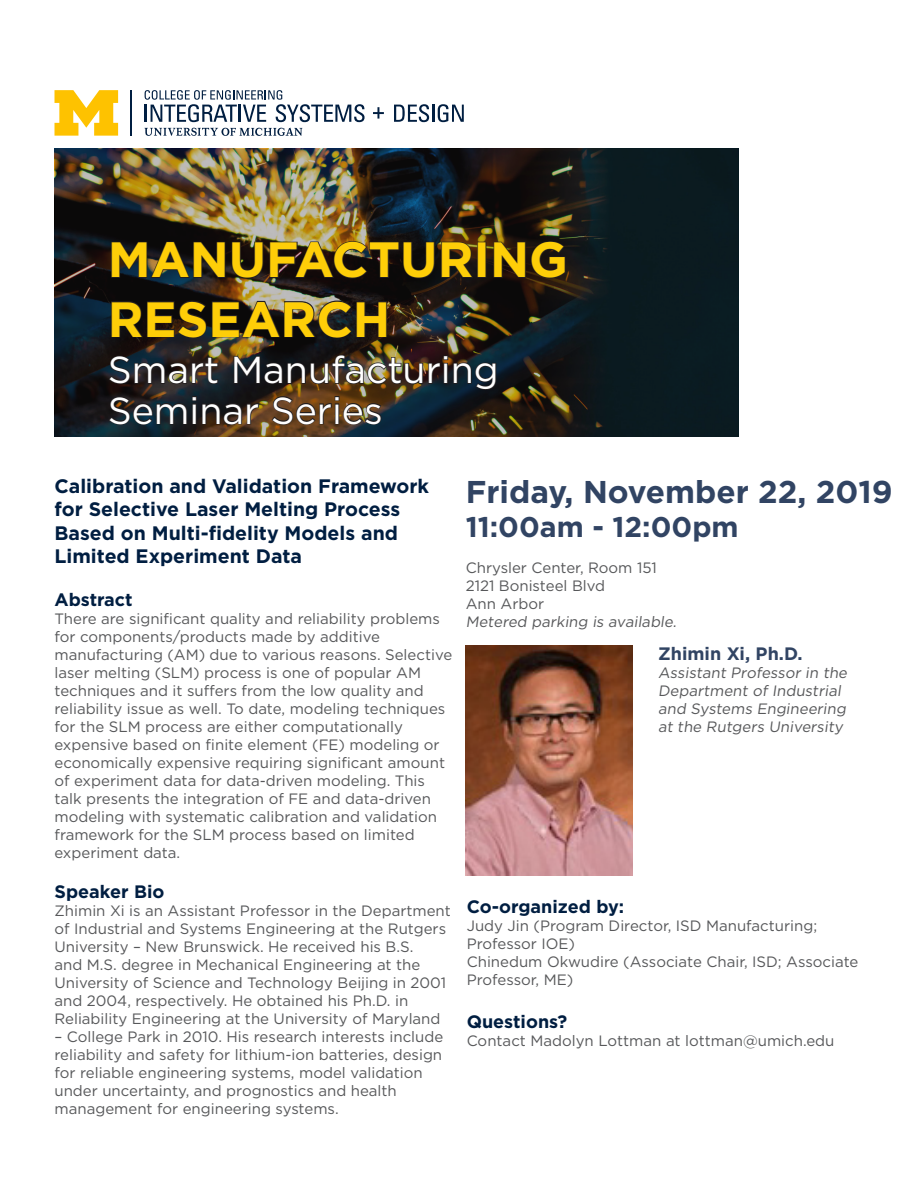
<style>
.page{position:relative;width:918px;height:1188px;background:#fff}
.page>*{position:absolute;margin:0;border:0;box-sizing:border-box;transform-origin:0 0}
.t1{font:700 49.5px/59.4px "Gotham";color:#fece08}
.t2{font:37.5px/40.5px "Gotham";color:#fff}
.t3{font:700 31.5px "Gotham";color:#314463}
.t4{font:700 28.5px "Gotham";color:#314463}
.t5{font:700 19.5px/23.4px "Gotham";color:#001e41}
.t6{font:700 18px "Gotham";color:#001e41}
.t7{font:700 18px "Gotham";color:#314463}
.t8{font:15px/18px "Gotham";color:#57585a}
</style>
<div class="page">
<img style="left:58px;top:151px;width:678px;height:283px">
<div style="left:55px;top:148px;width:684px;height:289px;border:2px solid #231f20"></div>
<svg style="left:110px;top:240px;width:365px;height:39px"></svg>
<div style="left:477px;top:242px;width:9px;height:36px;border:2px solid #231f20"></div>
<svg style="left:493px;top:240px;width:73px;height:39px"></svg>
<svg style="left:110px;top:300px;width:278px;height:39px"></svg>
<img style="left:108px;top:354px;width:389px;height:71px">
<svg style="left:144px;top:128px;width:158px;height:8px"></svg>
<svg style="left:55px;top:90px;width:63px;height:46px"></svg>
<hr style="left:131px;top:90px;width:1px;height:46px;background:#001e41">
<svg style="left:145px;top:90px;width:220px;height:32px"></svg>
<svg style="left:394px;top:104px;width:70px;height:18px"></svg>
<svg style="left:373px;top:107px;width:11px;height:12px"></svg>
<img style="left:466px;top:646px;width:167px;height:230px">
<p class="t1" style="left:108px;top:230px;width:462px">MANUFACTURING<br>RESEARCH</p>
<p class="t2" style="left:108px;top:349px;width:393px">Smart Manufacturing<br>Seminar Series</p>
<p class="t5" style="left:55px;top:474px;width:376px">Calibration and Validation Framework for Selective Laser Melting Process Based on Multi-fidelity Models and Limited Experiment Data</p>
<p class="t6" style="left:55px;top:588px;width:80px">Abstract</p>
<p class="t8" style="left:55px;top:610px;width:399px">There are significant quality and reliability problems for components/products made by additive manufacturing (AM) due to various reasons. Selective laser melting (SLM) process is one of popular AM techniques and it suffers from the low quality and reliability issue as well. To date, modeling techniques for the SLM process are either computationally expensive based on finite element (FE) modeling or economically expensive requiring significant amount of experiment data for data-driven modeling. This talk presents the integration of FE and data-driven modeling with systematic calibration and validation framework for the SLM process based on limited experiment data.</p>
<p class="t6" style="left:55px;top:880px;width:111px">Speaker Bio</p>
<p class="t8" style="left:55px;top:901px;width:398px">Zhimin Xi is an Assistant Professor in the Department of Industrial and Systems Engineering at the Rutgers University – New Brunswick. He received his B.S.<br>and M.S. degree in Mechanical Engineering at the University of Science and Technology Beijing in 2001 and 2004, respectively. He obtained his Ph.D. in Reliability Engineering at the University of Maryland</p>
<p class="t8" style="left:55px;top:1027px;width:390px">– College Park in 2010. His research interests include reliability and safety for lithium-ion batteries, design for reliable engineering systems, model validation under uncertainty, and prognostics and health management for engineering systems.</p>
<p class="t3" style="left:466px;top:471px;width:428px">Friday, November 22, 2019</p>
<p class="t4" style="left:466px;top:508px;width:274px">11:00am - 12:00pm</p>
<p class="t8" style="left:466px;top:558px;width:193px">Chrysler Center, Room 151</p>
<p class="t8" style="left:466px;top:576px;width:141px">2121 Bonisteel Blvd</p>
<p class="t8" style="left:466px;top:594px;width:80px">Ann Arbor</p>
<p class="t8" style="left:466px;top:612px;width:215px">Metered parking is available.</p>
<p class="t7" style="left:658px;top:642px;width:146px">Zhimin Xi, Ph.D.</p>
<p class="t8" style="left:658px;top:664px;width:193px">Assistant Professor in the<br>Department of Industrial and Systems Engineering at the Rutgers University</p>
<p class="t6" style="left:467px;top:895px;width:159px">Co-organized by:</p>
<p class="t8" style="left:467px;top:916px;width:352px">Judy Jin (Program Director, ISD Manufacturing;<br>Professor IOE)</p>
<p class="t8" style="left:467px;top:952px;width:393px">Chinedum Okwudire (Associate Chair, ISD; Associate<br>Professor, ME)</p>
<p class="t6" style="left:467px;top:1010px;width:102px">Questions?</p>
<p class="t8" style="left:467px;top:1032px;width:369px">Contact Madolyn Lottman at lottman@umich.edu</p>
</div>
